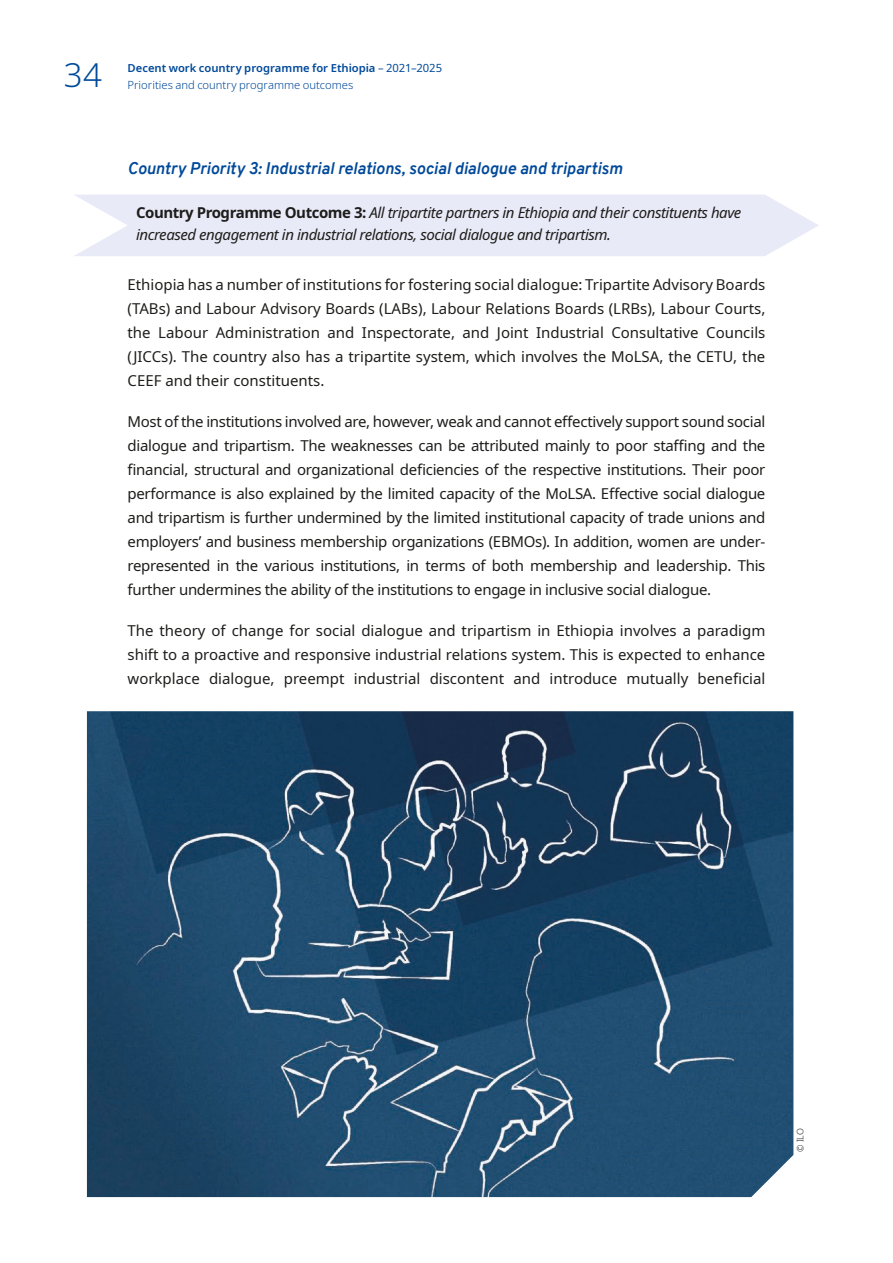
<style>
.page{position:relative;width:893px;height:1263px;background:#fff}
.page>*{position:absolute;margin:0;border:0;box-sizing:border-box;transform-origin:0 0}
.t1{font:300 33px "Noto Sans";color:#00499a}
.t2{font:italic 700 16.5px "Overpass";color:#00499a}
.t3{font:15px/24px "Noto Sans";color:#1d1d1b;text-align:justify}
.t4{font:italic 15px/22.5px "Noto Sans";letter-spacing:-.03em;color:#1d1d1b}
.t5{font:600 11.25px/16.8px "Noto Sans";color:#00499a}
.t6{font:300 9px "Noto Sans";color:#1d1d1b}
.s1{font-weight:400}
.s2{font-weight:300}
.s3{font-weight:700;font-style:normal}
</style>
<div class="page">
<svg style="left:75px;top:195px;width:744px;height:61px;background:#eaebf7"></svg>
<img style="left:87px;top:711px;width:706px;height:486px">
<h1 class="t1" style="left:64px;top:52px;width:40px">34</h1>
<p class="t5" style="left:128px;top:60px;width:316px">Decent work country programme for Ethiopia <span class="s1">– 2021–2025<br></span><span class="s2">Priorities and country programme outcomes</span></p>
<p class="t2" style="left:128px;top:156px;width:496px">Country Priority 3: Industrial relations, social dialogue and tripartism</p>
<p class="t4" style="left:136px;top:201px;width:607px"><span class="s3">Country Programme Outcome 3:</span> All tripartite partners in Ethiopia and their constituents have increased engagement in industrial relations, social dialogue and tripartism.</p>
<p class="t3" style="left:128px;top:273px;width:639px">Ethiopia has a number of institutions for fostering social dialogue: Tripartite Advisory Boards (TABs) and Labour Advisory Boards (LABs), Labour Relations Boards (LRBs), Labour Courts, the Labour Administration and Inspectorate, and Joint Industrial Consultative Councils (JICCs). The country also has a tripartite system, which involves the MoLSA, the CETU, the CEEF and their constituents.</p>
<p class="t3" style="left:128px;top:410px;width:639px">Most of the institutions involved are, however, weak and cannot effectively support sound social dialogue and tripartism. The weaknesses can be attributed mainly to poor staffing and the financial, structural and organizational deficiencies of the respective institutions. Their poor performance is also explained by the limited capacity of the MoLSA. Effective social dialogue and tripartism is further undermined by the limited institutional capacity of trade unions and employers’ and business membership organizations (EBMOs). In addition, women are under&shy;represented in the various institutions, in terms of both membership and leadership. This further undermines the ability of the institutions to engage in inclusive social dialogue.</p>
<p class="t3" style="left:128px;top:619px;width:639px">The theory of change for social dialogue and tripartism in Ethiopia involves a paradigm shift to a proactive and responsive industrial relations system. This is expected to enhance workplace dialogue, preempt industrial discontent and introduce mutually beneficial</p>
<p class="t6" style="left:794px;top:1152px;width:25px;rotate:-90deg">© ILO</p>
</div>
